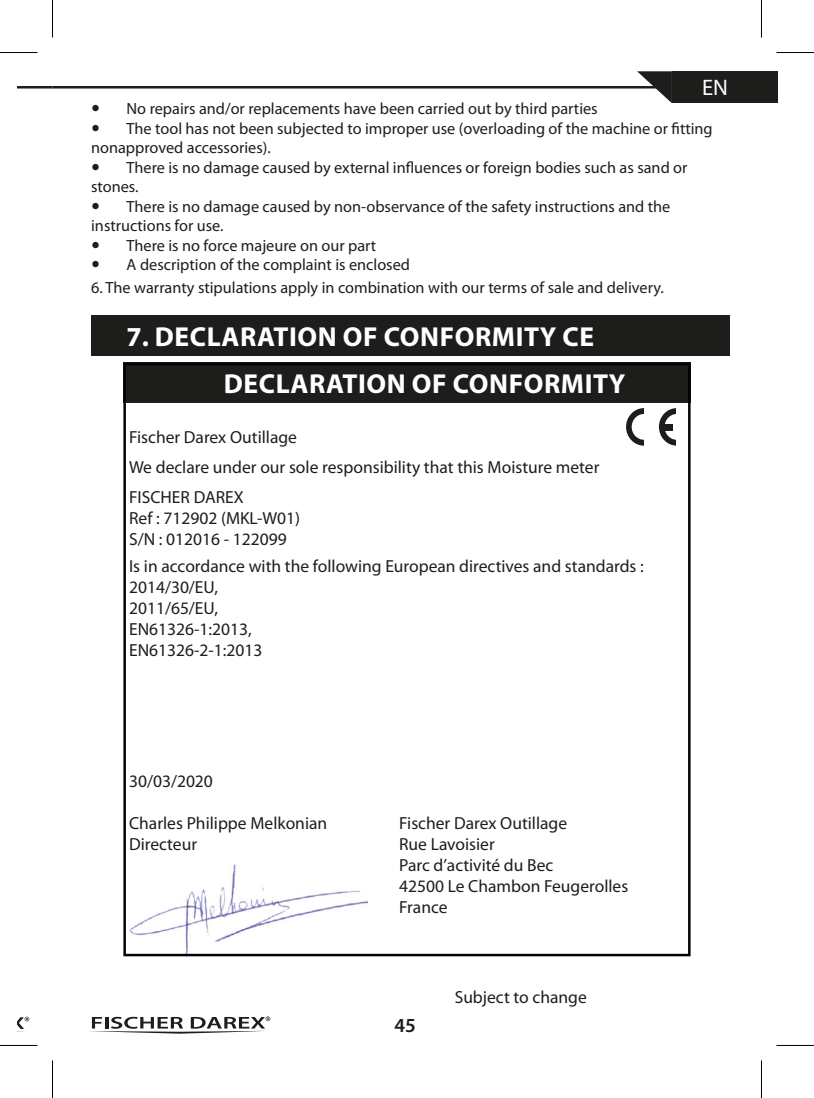
<style>
.page{position:relative;width:814px;height:1098px;background:#fff}
.page>*{position:absolute;margin:0;border:0;box-sizing:border-box;transform-origin:0 0}
.Moyen_titre{font:700 27.5px "Myriad Pro";letter-spacing:.02em;color:#fff}
.t1{font:22.5px "Myriad Pro";color:#fff}
.t2{font:600 20px "Myriad Pro";color:#1d1d1b}
.Texte_Justif_G{font:17.5px/21px "Myriad Pro";color:#1d1d1b}
.Texte_Justif_G-2{font:16.25px/19.5px "Myriad Pro";color:#1d1d1b}
</style>
<div class="page">
<hr style="left:17px;top:86px;width:36px;height:2px;background:#1d1d1b">
<div style="left:672px;top:71px;width:105px;height:32px;background:#1d1d1b"></div>
<svg style="left:637px;top:71px;width:35px;height:32px"></svg>
<hr style="left:53px;top:86px;width:616px;height:2px;background:#1d1d1b">
<svg style="left:17px;top:1016px;width:12px;height:16px"></svg>
<svg style="left:90px;top:1016px;width:180px;height:17px"></svg>
<div style="left:91px;top:315px;width:638px;height:40px;background:#1d1d1b"></div>
<img style="left:129px;top:864px;width:239px;height:89px">
<svg style="left:626px;top:408px;width:18px;height:37px"></svg>
<svg style="left:659px;top:408px;width:17px;height:37px"></svg>
<div style="left:660px;top:424px;width:13px;height:6px;background:#1d1d1b"></div>
<div style="left:123px;top:363px;width:567px;height:40px;background:#1d1d1b"></div>
<div style="left:123px;top:363px;width:567px;height:593px;border:2px solid #020304"></div>
<hr style="left:0;top:52px;width:38px;height:1px;background:#000">
<hr style="left:776px;top:52px;width:38px;height:1px;background:#000">
<hr style="left:0;top:1044px;width:38px;height:1px;background:#000">
<hr style="left:776px;top:1044px;width:38px;height:1px;background:#000">
<hr style="left:52px;top:0;width:1px;height:37px;background:#000">
<hr style="left:52px;top:1060px;width:1px;height:37px;background:#000">
<hr style="left:761px;top:0;width:1px;height:37px;background:#000">
<hr style="left:761px;top:1060px;width:1px;height:37px;background:#000">
<h2 class="t1" style="left:702px;top:74px;width:27px">EN</h2>
<p class="Texte_Justif_G-2" style="left:127px;top:99px;width:472px">No repairs and/or replacements have been carried out by third parties</p>
<p class="Texte_Justif_G-2" style="left:91px;top:118px;width:623px;text-indent:35px">The tool has not been subjected to improper use (overloading of the machine or fitting nonapproved accessories).</p>
<p class="Texte_Justif_G-2" style="left:91px;top:157px;width:598px;text-indent:35px">There is no damage caused by external influences or foreign bodies such as sand or stones.</p>
<p class="Texte_Justif_G-2" style="left:91px;top:196px;width:581px;text-indent:35px">There is no damage caused by non-observance of the safety instructions and the instructions for use.</p>
<p class="Texte_Justif_G-2" style="left:127px;top:235px;width:251px">There is no force majeure on our part</p>
<p class="Texte_Justif_G-2" style="left:127px;top:255px;width:285px">A description of the complaint is enclosed</p>
<p class="Texte_Justif_G-2" style="left:91px;top:277px;width:574px">6. The warranty stipulations apply in combination with our terms of sale and delivery.</p>
<p class="Moyen_titre" style="left:127px;top:318px;width:469px">7. DECLARATION OF CONFORMITY CE</p>
<p class="Moyen_titre" style="left:224px;top:366px;width:403px">DECLARATION OF CONFORMITY</p>
<p class="Texte_Justif_G" style="left:129px;top:426px;width:169px">Fischer Darex Outillage</p>
<p class="Texte_Justif_G" style="left:129px;top:456px;width:472px">We declare under our sole responsibility that this Moisture meter</p>
<p class="Texte_Justif_G" style="left:129px;top:486px;width:116px">FISCHER DAREX</p>
<p class="Texte_Justif_G" style="left:129px;top:507px;width:172px">Ref : 712902 (MKL-W01)</p>
<p class="Texte_Justif_G" style="left:129px;top:528px;width:159px">S/N : 012016 - 122099</p>
<p class="Texte_Justif_G" style="left:129px;top:555px;width:516px">Is in accordance with the following European directives and standards :</p>
<p class="Texte_Justif_G" style="left:129px;top:576px;width:90px">2014/30/EU,</p>
<p class="Texte_Justif_G" style="left:129px;top:597px;width:90px">2011/65/EU,</p>
<p class="Texte_Justif_G" style="left:129px;top:618px;width:135px">EN61326-1:2013,<br>EN61326-2-1:2013</p>
<p class="Texte_Justif_G" style="left:129px;top:770px;width:85px">30/03/2020</p>
<p class="Texte_Justif_G" style="left:129px;top:812px;width:200px">Charles Philippe Melkonian</p>
<p class="Texte_Justif_G" style="left:399px;top:812px;width:169px">Fischer Darex Outillage</p>
<p class="Texte_Justif_G" style="left:129px;top:833px;width:69px">Directeur</p>
<p class="Texte_Justif_G" style="left:399px;top:833px;width:97px">Rue Lavoisier</p>
<p class="Texte_Justif_G" style="left:399px;top:854px;width:156px">Parc d’activité du Bec</p>
<p class="Texte_Justif_G" style="left:399px;top:875px;width:231px">42500 Le Chambon Feugerolles</p>
<p class="Texte_Justif_G" style="left:399px;top:896px;width:50px">France</p>
<p class="t2" style="left:394px;top:1012px;width:23px">45</p>
<p class="Texte_Justif_G" style="left:455px;top:985px;width:134px">Subject to change</p>
</div>
